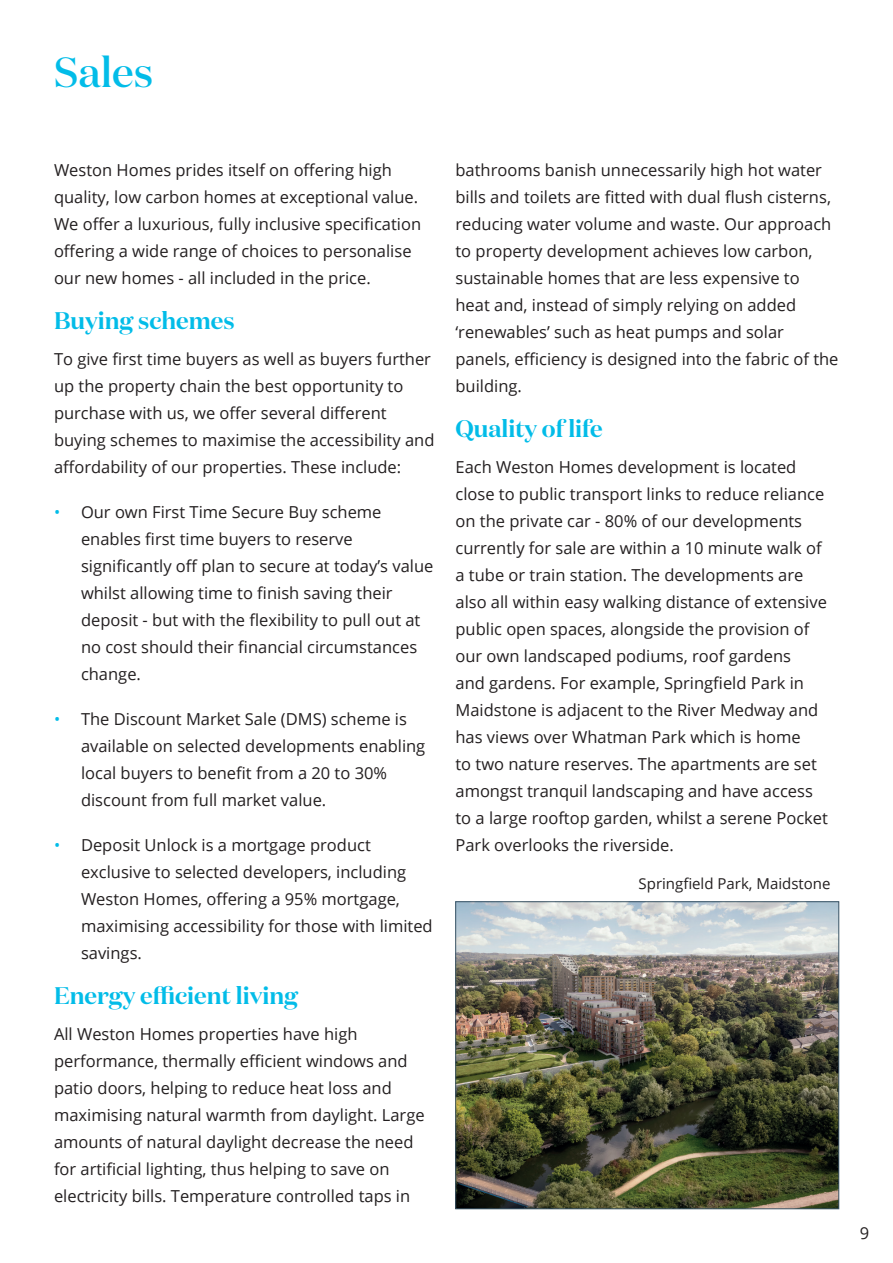
<style>
.page{position:relative;width:893px;height:1263px;background:#fff}
.page>*{position:absolute;margin:0;border:0;box-sizing:border-box;transform-origin:0 0}
.t1{font:500 42px "Domaine Display";color:#02bce8}
.t2{font:600 24px "Domaine Display";color:#02bce8}
.t3{font:16.5px/27px "Open Sans";color:#231f20}
.t4{font:15px "Open Sans";color:#231f20}
.s1{color:#02bce8}
</style>
<div class="page">
<img style="left:457px;top:903px;width:380px;height:304px">
<div style="left:455px;top:901px;width:384px;height:308px;border:1px solid #3b5566"></div>
<p class="t1" style="left:54px;top:46px;width:101px">Sales</p>
<p class="t3" style="left:54px;top:156px;width:369px">Weston Homes prides itself on offering high quality, low carbon homes at exceptional value.<br>We offer a luxurious, fully inclusive specification offering a wide range of choices to personalise our new homes - all included in the price.</p>
<p class="t2" style="left:54px;top:305px;width:182px">Buying schemes</p>
<p class="t3" style="left:54px;top:345px;width:382px">To give first time buyers as well as buyers further up the property chain the best opportunity to purchase with us, we offer several different buying schemes to maximise the accessibility and affordability of our properties. These include:</p>
<p class="t3" style="left:81px;top:498px;width:354px;text-indent:-27px"><span class="s1">•</span> Our own First Time Secure Buy scheme enables first time buyers to reserve significantly off plan to secure at today’s value whilst allowing time to finish saving their deposit - but with the flexibility to pull out at no cost should their financial circumstances change.</p>
<p class="t3" style="left:81px;top:705px;width:346px;text-indent:-27px"><span class="s1">•</span> The Discount Market Sale (DMS) scheme is available on selected developments enabling local buyers to benefit from a 20 to 30% discount from full market value.</p>
<p class="t3" style="left:81px;top:831px;width:353px;text-indent:-27px"><span class="s1">•</span> Deposit Unlock is a mortgage product exclusive to selected developers, including Weston Homes, offering a 95% mortgage, maximising accessibility for those with limited savings.</p>
<p class="t2" style="left:54px;top:980px;width:245px">Energy efficient living</p>
<p class="t3" style="left:54px;top:1020px;width:372px">All Weston Homes properties have high performance, thermally efficient windows and patio doors, helping to reduce heat loss and maximising natural warmth from daylight. Large amounts of natural daylight decrease the need for artificial lighting, thus helping to save on electricity bills. Temperature controlled taps in</p>
<p class="t3" style="left:455px;top:156px;width:385px">bathrooms banish unnecessarily high hot water bills and toilets are fitted with dual flush cisterns, reducing water volume and waste. Our approach to property development achieves low carbon, sustainable homes that are less expensive to<br>heat and, instead of simply relying on added ‘renewables’ such as heat pumps and solar panels, efficiency is designed into the fabric of the building.</p>
<p class="t2" style="left:455px;top:413px;width:149px">Quality of life</p>
<p class="t3" style="left:455px;top:453px;width:374px">Each Weston Homes development is located close to public transport links to reduce reliance on the private car - 80% of our developments currently for sale are within a 10 minute walk of a tube or train station. The developments are also all within easy walking distance of extensive public open spaces, alongside the provision of our own landscaped podiums, roof gardens<br>and gardens. For example, Springfield Park in Maidstone is adjacent to the River Medway and has views over Whatman Park which is home<br>to two nature reserves. The apartments are set amongst tranquil landscaping and have access to a large rooftop garden, whilst a serene Pocket Park overlooks the riverside.</p>
<p class="t4" style="left:639px;top:873px;width:193px">Springfield Park, Maidstone</p>
<p class="t3" style="left:860px;top:1219px;width:11px">9</p>
</div>
